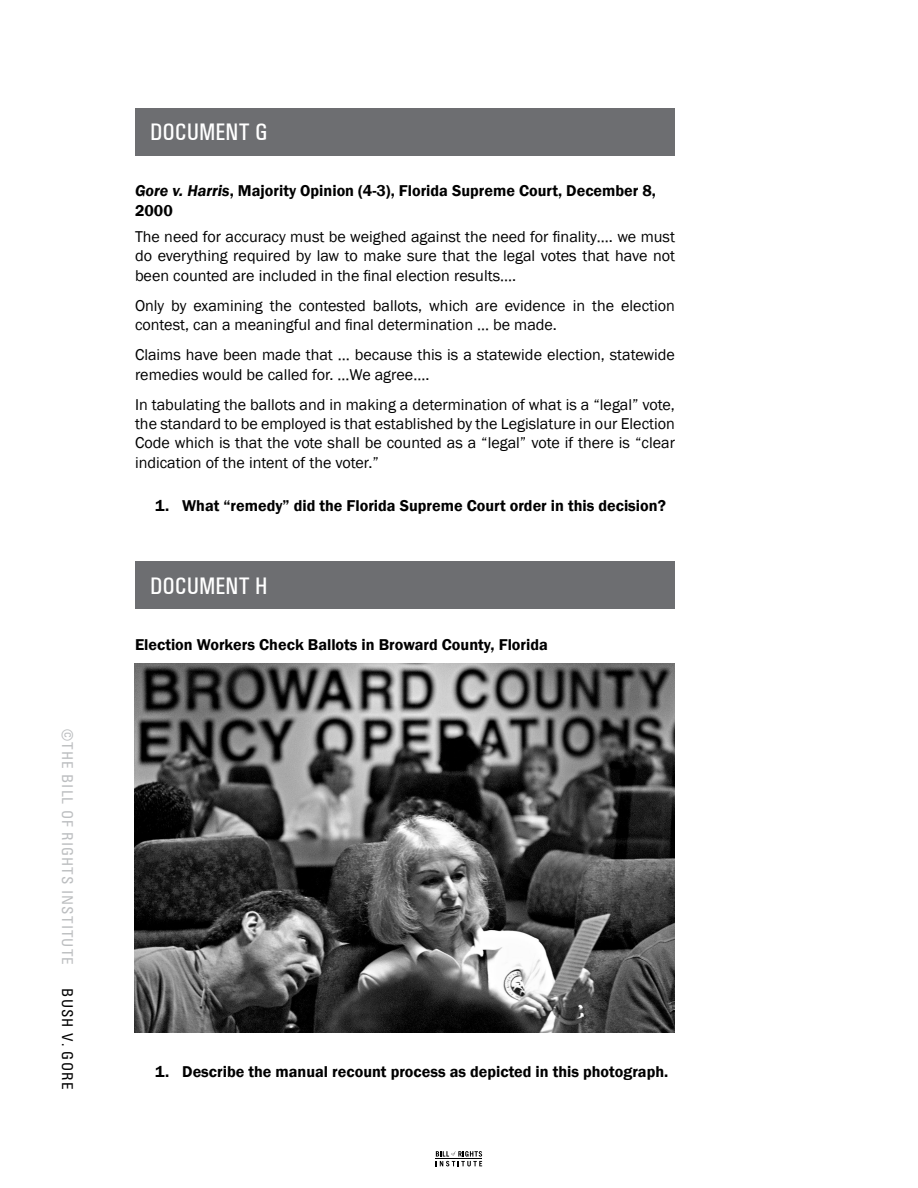
<style>
.page{position:relative;width:918px;height:1188px;background:#fff}
.page>*{position:absolute;margin:0;border:0;box-sizing:border-box;transform-origin:0 0}
.t1{font:500 condensed 24px "Univers";color:#fff}
.t2{font:16.2px/19.4px "Franklin Gothic";color:#000;text-align:justify}
.t3{font:600 16.2px/19.4px "Franklin Gothic";color:#000}
.t4{font:condensed 15px "Univers";letter-spacing:.075em;color:#bcbec0}
.t5{font:condensed 15px "Univers";letter-spacing:.075em;color:#000}
.s1{font-style:italic}
</style>
<div class="page">
<div style="left:135px;top:108px;width:540px;height:47px;background:#6d6e71"></div>
<div style="left:135px;top:562px;width:540px;height:47px;background:#6d6e71"></div>
<img style="left:135px;top:664px;width:540px;height:369px">
<svg style="left:436px;top:1151px;width:46px;height:15px"></svg>
<p class="t4" style="left:77px;top:729px;width:237px;rotate:90deg">©THE BILL OF RIGHTS INSTITUTE</p>
<p class="t5" style="left:77px;top:988px;width:102px;rotate:90deg">BUSH V. GORE</p>
<h1 class="t1" style="left:150px;top:118px;width:119px">DOCUMENT G</h1>
<p class="t3" style="left:135px;top:181px;width:523px"><span class="s1">Gore v. Harris</span>, Majority Opinion (4-3), Florida Supreme Court, December 8,<br>2000</p>
<p class="t2" style="left:135px;top:227px;width:542px">The need for accuracy must be weighed against the need for finality…. we must do everything required by law to make sure that the legal votes that have not been counted are included in the final election results….</p>
<p class="t2" style="left:135px;top:296px;width:542px">Only by examining the contested ballots, which are evidence in the election contest, can a meaningful and final determination … be made.</p>
<p class="t2" style="left:135px;top:345px;width:542px">Claims have been made that … because this is a statewide election, statewide remedies would be called for. …We agree….</p>
<p class="t2" style="left:135px;top:395px;width:542px">In tabulating the ballots and in making a determination of what is a “legal” vote, the standard to be employed is that established by the Legislature in our Election Code which is that the vote shall be counted as a “legal” vote if there is “clear indication of the intent of the voter.”</p>
<p class="t3" style="left:155px;top:496px;width:512px">1. What “remedy” did the Florida Supreme Court order in this decision?</p>
<h1 class="t1" style="left:150px;top:571px;width:119px">DOCUMENT H</h1>
<p class="t3" style="left:135px;top:635px;width:414px">Election Workers Check Ballots in Broward County, Florida</p>
<p class="t3" style="left:155px;top:1062px;width:515px">1. Describe the manual recount process as depicted in this photograph.</p>
</div>
